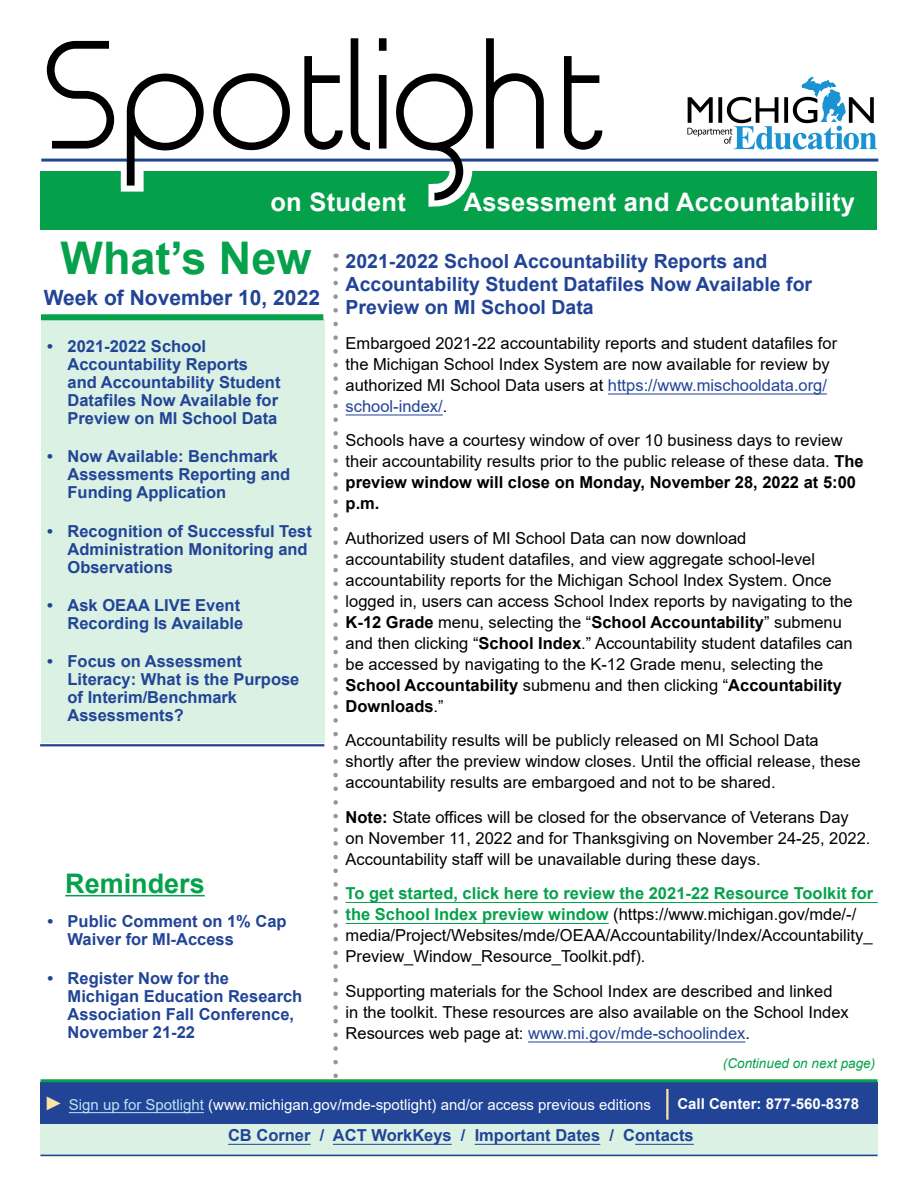
<style>
.page{position:relative;width:918px;height:1188px;background:#fff}
.page>*{position:absolute;margin:0;border:0;box-sizing:border-box;transform-origin:0 0}
.t1{font:700 45px "Arial";color:#06a14b}
.t2{font:700 27px "Arial";color:#06a14b}
.t3{font:700 25.5px "Arial";letter-spacing:.01em;color:#fff}
.t4{font:700 21px "Arial";color:#214497}
.t5{font:700 19.5px/23.4px "Arial";color:#214497}
.t6{font:16.5px/21px "Arial";color:#000}
.t7{font:700 16.5px/18px "Arial";color:#214497}
.t8{font:15px "Arial";color:#fff}
.t9{font:700 15px "Arial";color:#fff}
.t10{font:italic 13.5px "Arial";color:#06a14b}
.s1{color:#214497}
.s2{font-weight:700}
.s3{font-weight:700;color:#06a14b}
.s4{font-weight:700;font-style:italic;font-size:19.5px;color:#ffe3a4}
.s5{color:#c0e2f4}
</style>
<div class="page">
<svg style="left:333px;top:269px;width:5px;height:809px"></svg>
<div style="left:40px;top:1082px;width:838px;height:42px;background:#214497"></div>
<hr style="left:40px;top:1079px;width:838px;height:3px;background:#06a14b">
<div style="left:40px;top:1124px;width:838px;height:33px;background:#daf1e4"></div>
<hr style="left:40px;top:1155px;width:838px;height:1px;background:#214497">
<div style="left:41px;top:319px;width:283px;height:424px;background:#daf1e4"></div>
<div style="left:41px;top:314px;width:282px;height:6px;background:#06a14b"></div>
<hr style="left:69px;top:1112px;width:135px;height:1px;background:#c0e2f4">
<hr style="left:65px;top:895px;width:140px;height:1px;background:#06a14b">
<hr style="left:228px;top:1144px;width:83px;height:1px;background:#214497">
<hr style="left:333px;top:1144px;width:119px;height:1px;background:#214497">
<hr style="left:475px;top:1144px;width:125px;height:1px;background:#214497">
<hr style="left:635px;top:1144px;width:59px;height:1px;background:#214497">
<hr style="left:40px;top:744px;width:284px;height:2px;background:#214497">
<hr style="left:666px;top:1089px;width:3px;height:31px;background:#ffe3a4">
<div style="left:40px;top:172px;width:837px;height:58px;background:#05a14a"></div>
<hr style="left:41px;top:159px;width:837px;height:3px;background:#214696">
<svg style="left:687px;top:77px;width:190px;height:73px"></svg>
<svg style="left:40px;top:38px;width:579px;height:169px"></svg>
<hr style="left:608px;top:394px;width:219px;height:1px;background:#214497">
<hr style="left:346px;top:415px;width:97px;height:1px;background:#214497">
<hr style="left:346px;top:902px;width:532px;height:1px;background:#06a14b">
<hr style="left:346px;top:923px;width:263px;height:1px;background:#06a14b">
<hr style="left:528px;top:1042px;width:217px;height:1px;background:#214497">
<h3 class="t3" style="left:270px;top:185px;width:137px">on Student</h3>
<h3 class="t3" style="left:464px;top:185px;width:393px">Assessment and Accountability</h3>
<h1 class="t1" style="left:61px;top:226px;width:252px">What’s New</h1>
<p class="t4" style="left:44px;top:282px;width:278px">Week of November 10, 2022</p>
<p class="t7" style="left:68px;top:338px;width:214px;text-indent:-20px">• 2021-2022 School<br>Accountability Reports and Accountability Student<br>Datafiles Now Available for<br>Preview on MI School Data</p>
<p class="t7" style="left:68px;top:448px;width:224px;text-indent:-20px">• Now Available: Benchmark<br>Assessments Reporting and<br>Funding Application</p>
<p class="t7" style="left:68px;top:522px;width:246px;text-indent:-20px">• Recognition of Successful Test<br>Administration Monitoring and<br>Observations</p>
<p class="t7" style="left:47px;top:596px;width:198px;text-align:right">• Ask OEAA LIVE Event<br>Recording Is Available</p>
<p class="t7" style="left:68px;top:653px;width:233px;text-indent:-20px">• Focus on Assessment<br>Literacy: What is the Purpose of Interim/Benchmark<br>Assessments?</p>
<h2 class="t2" style="left:65px;top:864px;width:141px">Reminders</h2>
<p class="t7" style="left:68px;top:913px;width:221px;text-indent:-20px">• Public Comment on 1% Cap<br>Waiver for MI-Access</p>
<p class="t7" style="left:68px;top:969px;width:236px;text-indent:-20px">• Register Now for the<br>Michigan Education Research<br>Association Fall Conference,<br>November 21-22</p>
<p class="t5" style="left:346px;top:249px;width:468px">2021-2022 School Accountability Reports and<br>Accountability Student Datafiles Now Available for<br>Preview on MI School Data</p>
<p class="t6" style="left:346px;top:333px;width:493px">Embargoed 2021-22 accountability reports and student datafiles for the Michigan School Index System are now available for review by authorized MI School Data users at <span class="s1">https://www.mischooldata.org/ school-index/</span>.</p>
<p class="t6" style="left:346px;top:430px;width:520px">Schools have a courtesy window of over 10 business days to review their accountability results prior to the public release of these data. <span class="s2">The preview window will close on Monday, November 28, 2022 at 5:00 p.m.</span></p>
<p class="t6" style="left:346px;top:528px;width:509px">Authorized users of MI School Data can now download<br>accountability student datafiles, and view aggregate school-level accountability reports for the Michigan School Index System. Once logged in, users can access School Index reports by navigating to the <span class="s2">K-12 Grade</span> menu, selecting the “<span class="s2">School Accountability</span>” submenu and then clicking “<span class="s2">School Index</span>.” Accountability student datafiles can be accessed by navigating to the K-12 Grade menu, selecting the <span class="s2">School Accountability</span> submenu and then clicking “<span class="s2">Accountability Downloads</span>.”</p>
<p class="t6" style="left:346px;top:730px;width:517px">Accountability results will be publicly released on MI School Data shortly after the preview window closes. Until the official release, these accountability results are embargoed and not to be shared.</p>
<p class="t6" style="left:346px;top:807px;width:526px"><span class="s2">Note:</span> State offices will be closed for the observance of Veterans Day on November 11, 2022 and for Thanksgiving on November 24-25, 2022.<br>Accountability staff will be unavailable during these days.</p>
<p class="t6" style="left:346px;top:883px;width:529px"><span class="s3">To get started, click here to review the 2021-22 Resource Toolkit for the School Index preview window</span> (https://www.michigan.gov/mde/-/ media/Project/Websites/mde/OEAA/Accountability/Index/Accountability_ Preview_Window_Resource_Toolkit.pdf).</p>
<p class="t6" style="left:346px;top:981px;width:505px">Supporting materials for the School Index are described and linked in the toolkit. These resources are also available on the School Index<br>Resources web page at: <span class="s1">www.mi.gov/mde-schoolindex</span>.</p>
<p class="t10" style="left:723px;top:1054px;width:154px">(Continued on next page)</p>
<p class="t8" style="left:44px;top:1094px;width:608px"><span class="s4">►</span> <span class="s5">Sign up for Spotlight</span> (www.michigan.gov/mde-spotlight) and/or access previous editions</p>
<p class="t9" style="left:677px;top:1093px;width:183px">Call Center: 877-560-8378</p>
<p class="t7" style="left:228px;top:1127px;width:467px">CB Corner / ACT WorkKeys / Important Dates / Contacts</p>
</div>
